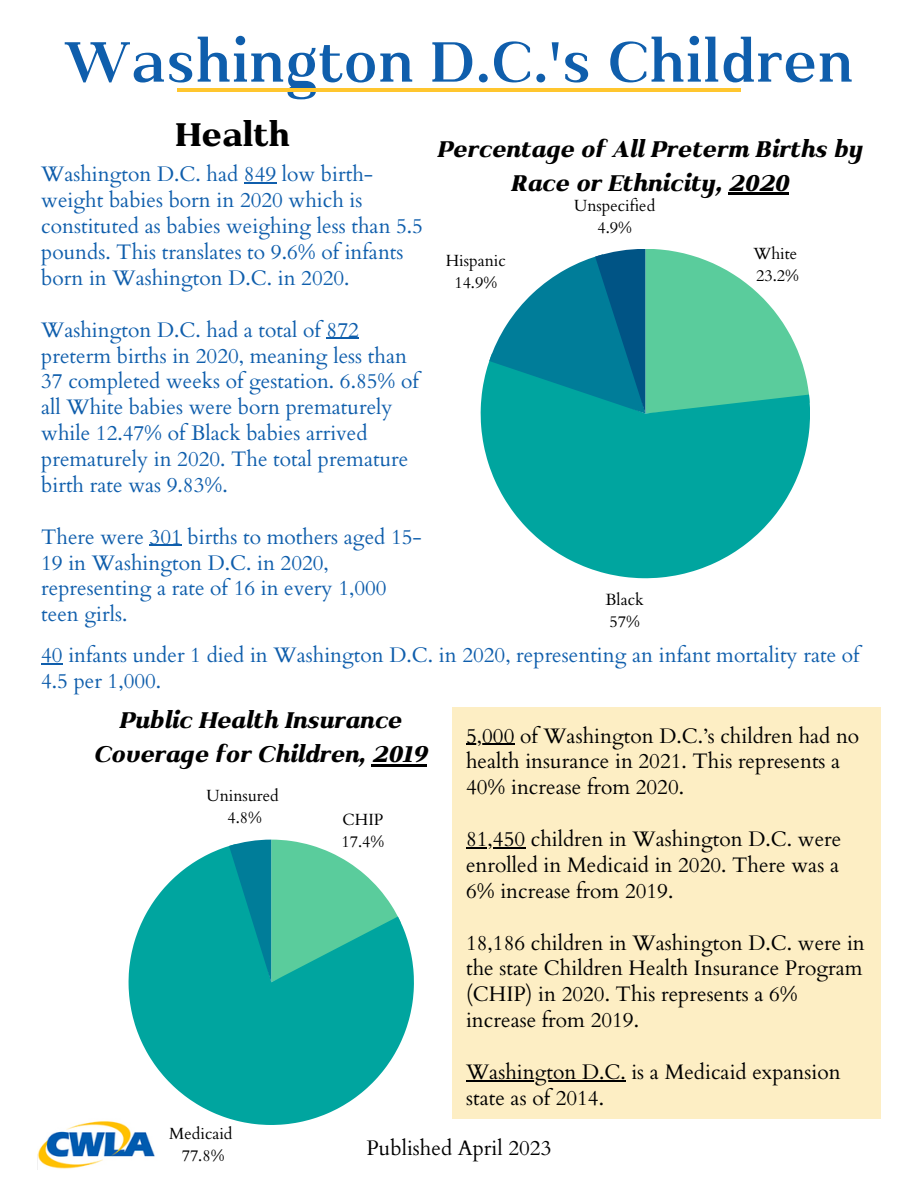
<style>
.page{position:relative;width:918px;height:1188px;background:#fff}
.page>*{position:absolute;margin:0;border:0;box-sizing:border-box;transform-origin:0 0}
.t1{font:600 67.5px "Kulachat Serif";color:#0f5eac}
.t2{font:800 39px "Kulachat Serif";color:#000}
.t3{font:italic 800 27px/33.8px "Kulachat Serif";color:#000;text-align:center}
.t4{font:21px/25.8px "Cardo";color:#0f5eac}
.t5{font:21px/25.8px "Cardo";color:#000}
.t6{font:16.2px/22.6px "Cardo";color:#000;text-align:center}
</style>
<div class="page">
<svg style="left:481px;top:362px;width:329px;height:216px;fill:#00a59f"></svg>
<svg style="left:489px;top:249px;width:321px;height:165px"></svg>
<hr style="left:244px;top:183px;width:32px;height:1px;background:#0f5eac">
<hr style="left:327px;top:338px;width:32px;height:1px;background:#0f5eac">
<hr style="left:150px;top:545px;width:32px;height:1px;background:#0f5eac">
<hr style="left:728px;top:193px;width:61px;height:2px;background:#000">
<img style="left:38px;top:1121px;width:117px;height:48px">
<hr style="left:177px;top:88px;width:564px;height:3px;background:#ffc62e">
<svg style="left:41px;top:663px;width:22px;height:1px"></svg>
<hr style="left:372px;top:764px;width:55px;height:2px;background:#000">
<svg style="left:129px;top:846px;width:285px;height:279px;fill:#00a59f"></svg>
<svg style="left:229px;top:840px;width:172px;height:142px"></svg>
<div style="left:452px;top:707px;width:429px;height:412px;background:#fdeec4"></div>
<hr style="left:466px;top:744px;width:48px;height:1px;background:#000">
<hr style="left:466px;top:847px;width:59px;height:1px;background:#000">
<hr style="left:466px;top:1080px;width:160px;height:1px;background:#000">
<h1 class="t1" style="left:64px;top:19px;width:791px">Washington D.C.'s Children</h1>
<h2 class="t2" style="left:175px;top:110px;width:116px">Health</h2>
<p class="t4" style="left:41px;top:162px;width:383px">Washington D.C. had 849 low birth&shy;weight babies born in 2020 which is constituted as babies weighing less than 5.5 pounds. This translates to 9.6% of infants born in Washington D.C. in 2020.</p>
<p class="t4" style="left:41px;top:317px;width:379px">Washington D.C. had a total of 872 preterm births in 2020, meaning less than 37 completed weeks of gestation. 6.85% of all White babies were born prematurely while 12.47% of Black babies arrived prematurely in 2020. The total premature birth rate was 9.83%.</p>
<p class="t4" style="left:41px;top:524px;width:382px">There were 301 births to mothers aged 15-<br>19 in Washington D.C. in 2020, representing a rate of 16 in every 1,000 teen girls.</p>
<p class="t3" style="left:437px;top:131px;width:427px">Percentage of All Preterm Births by<br>Race or Ethnicity, 2020</p>
<p class="t6" style="left:574px;top:194px;width:83px">Unspecified<br>4.9%</p>
<p class="t6" style="left:446px;top:249px;width:62px">Hispanic<br>14.9%</p>
<p class="t6" style="left:754px;top:242px;width:47px;text-align:left">White<br>23.2%</p>
<p class="t6" style="left:606px;top:588px;width:40px;text-align:left">Black<br>57%</p>
<p class="t4" style="left:41px;top:643px;width:820px">40 infants under 1 died in Washington D.C. in 2020, representing an infant mortality rate of<br>4.5 per 1,000.</p>
<p class="t3" style="left:93px;top:702px;width:335px">Public Health Insurance<br>Coverage for Children, 2019</p>
<p class="t5" style="left:466px;top:723px;width:395px">5,000 of Washington D.C.’s children had no health insurance in 2021. This represents a<br>40% increase from 2020.</p>
<p class="t5" style="left:466px;top:827px;width:377px;text-align:justify">81,450 children in Washington D.C. were enrolled in Medicaid in 2020. There was a 6% increase from 2019.</p>
<p class="t5" style="left:466px;top:930px;width:400px">18,186 children in Washington D.C. were in the state Children Health Insurance Program (CHIP) in 2020. This represents a 6% increase from 2019.</p>
<p class="t5" style="left:466px;top:1059px;width:376px">Washington D.C. is a Medicaid expansion state as of 2014.</p>
<p class="t6" style="left:207px;top:785px;width:74px">Uninsured<br>4.8%</p>
<p class="t6" style="left:342px;top:809px;width:44px;text-align:left">CHIP<br>17.4%</p>
<p class="t6" style="left:169px;top:1123px;width:65px">Medicaid<br>77.8%</p>
<p class="t5" style="left:367px;top:1136px;width:186px">Published April 2023</p>
</div>
